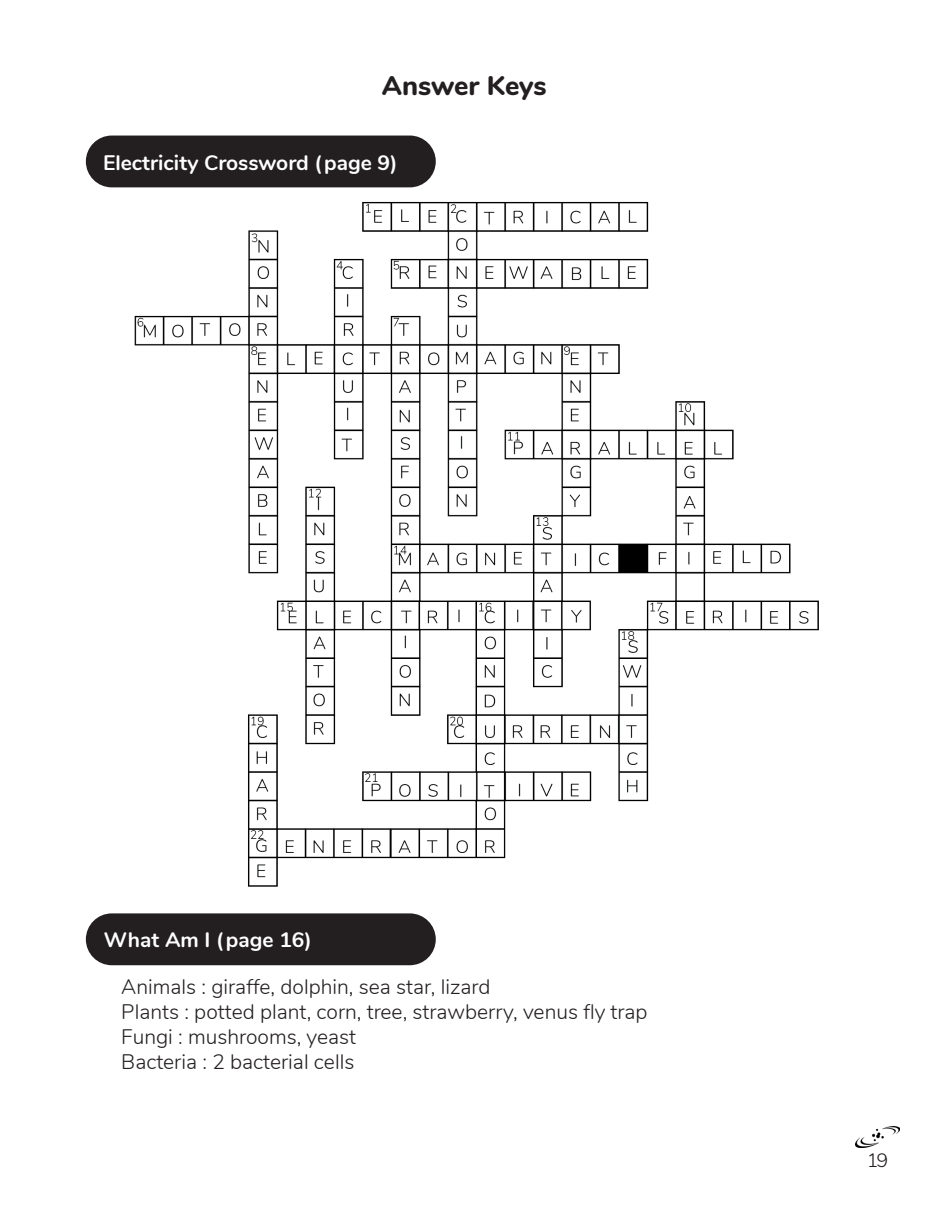
<style>
.page{position:relative;width:945px;height:1215px;background:#fff}
.page>*{position:absolute;margin:0;border:0;box-sizing:border-box;transform-origin:0 0}
.t1{font:800 27px "Nunito";letter-spacing:-.005em;color:#231f20}
.t2{font:300 21px "Nunito";color:#231f20}
.t3{font:700 21px "Nunito";color:#fff}
.t4{font:300 19.5px "Nunito";color:#231f20}
</style>
<div class="page">
<img style="left:856px;top:1127px;width:43px;height:21px">
<div style="left:86px;top:913px;width:350px;height:52px;background:#231f20;border-radius:26px"></div>
<div style="left:86px;top:136px;width:350px;height:51px;background:#231f20;border-radius:26px"></div>
<img style="left:121px;top:187px;width:698px;height:700px">
<p class="t1" style="left:382px;top:65px;width:166px">Answer Keys</p>
<p class="t3" style="left:103px;top:147px;width:296px">Electricity Crossword (page 9)</p>
<p class="t3" style="left:104px;top:925px;width:210px">What Am I (page 16)</p>
<p class="t2" style="left:121px;top:971px;width:371px">Animals : giraffe, dolphin, sea star, lizard</p>
<p class="t2" style="left:121px;top:996px;width:528px">Plants : potted plant, corn, tree, strawberry, venus fly trap</p>
<p class="t2" style="left:121px;top:1021px;width:236px">Fungi : mushrooms, yeast</p>
<p class="t2" style="left:121px;top:1047px;width:235px">Bacteria : 2 bacterial cells</p>
<p class="t4" style="left:867px;top:1146px;width:23px">19</p>
</div>
